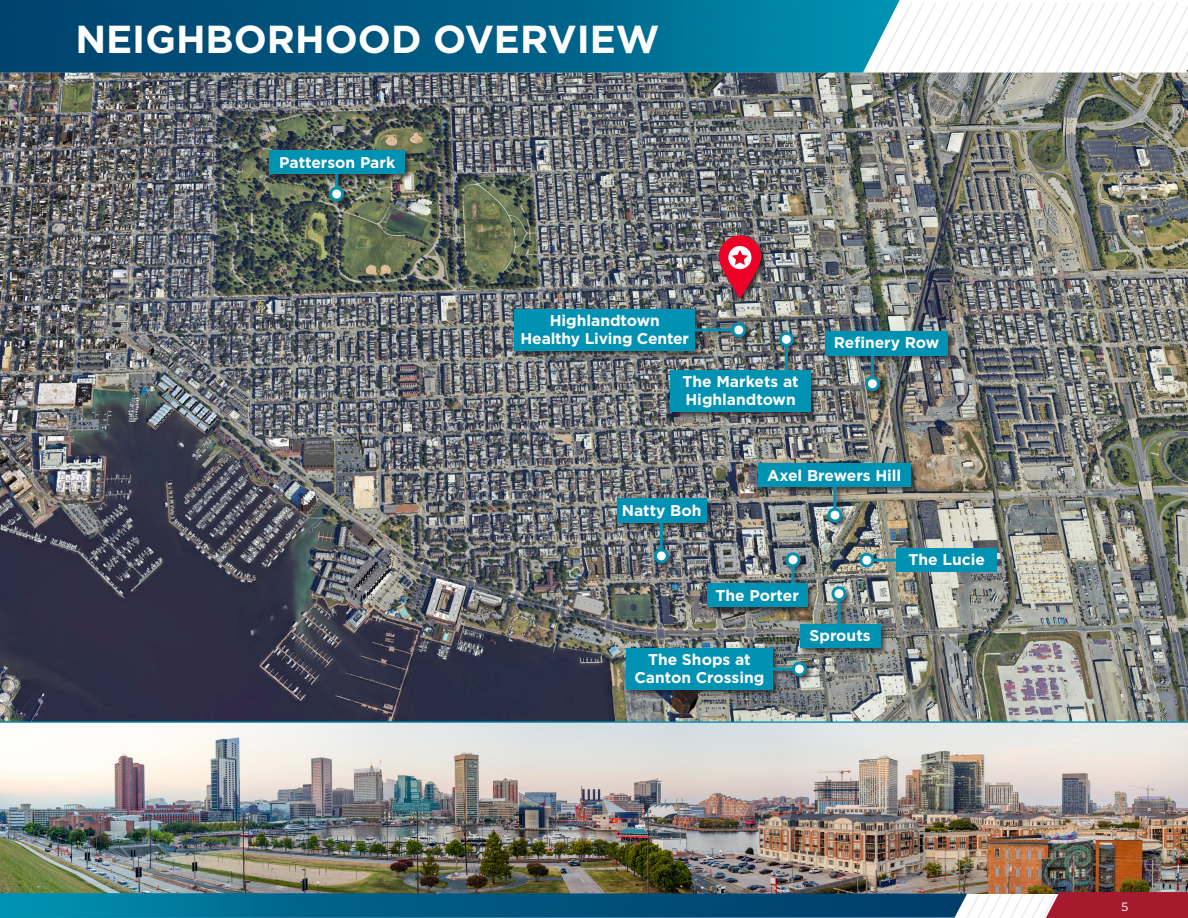
<style>
.page{position:relative;width:1188px;height:918px;background:#fff}
.page>*{position:absolute;margin:0;border:0;box-sizing:border-box;transform-origin:0 0}
.t1{font:700 39px "Gotham";color:#fff}
.t2{font:700 15.6px/17.9px "Gotham";color:#fff;text-align:center}
.t3{font:12px "Gotham";color:#fff}
</style>
<div class="page">
<img style="left:0;top:723px;width:1188px;height:170px">
<img style="left:0;top:73px;width:1188px;height:648px">
<svg style="left:949px;top:892px;width:239px;height:26px"></svg>
<img style="left:0;top:893px;width:967px;height:25px">
<svg style="left:899px;top:2px;width:289px;height:71px"></svg>
<img style="left:0;top:0;width:899px;height:73px">
<hr style="left:0;top:721px;width:1188px;height:2px;background:#0092b3">
<div style="left:615px;top:497px;width:100px;height:74px;background:#231f20;opacity:.75"></div>
<div style="left:617px;top:498px;width:90px;height:24px;background:#0092b3"></div>
<hr style="left:660px;top:519px;width:3px;height:31px;background:#0091b3">
<div style="left:654px;top:548px;width:15px;height:15px;border:3px solid #0091b3;border-radius:50%"></div>
<div style="left:657px;top:551px;width:9px;height:9px;background:#fff;border-radius:50%"></div>
<div style="left:824px;top:329px;width:132px;height:70px;background:#231f20;opacity:.75"></div>
<div style="left:825px;top:331px;width:123px;height:24px;background:#0092b3"></div>
<hr style="left:871px;top:350px;width:3px;height:28px;background:#0091b3">
<div style="left:865px;top:376px;width:15px;height:15px;border:3px solid #0091b3;border-radius:50%"></div>
<div style="left:868px;top:379px;width:9px;height:9px;background:#fff;border-radius:50%"></div>
<div style="left:669px;top:331px;width:150px;height:88px;background:#231f20;opacity:.75"></div>
<div style="left:671px;top:370px;width:140px;height:41px;background:#0092b3"></div>
<hr style="left:785px;top:345px;width:3px;height:28px;background:#0091b3">
<div style="left:779px;top:332px;width:15px;height:15px;border:3px solid #0091b3;border-radius:50%"></div>
<div style="left:782px;top:335px;width:9px;height:9px;background:#fff;border-radius:50%"></div>
<div style="left:756px;top:462px;width:162px;height:68px;background:#231f20;opacity:.75"></div>
<div style="left:758px;top:463px;width:153px;height:24px;background:#0092b3"></div>
<hr style="left:833px;top:483px;width:3px;height:26px;background:#0091b3">
<div style="left:827px;top:508px;width:15px;height:15px;border:3px solid #0091b3;border-radius:50%"></div>
<div style="left:831px;top:511px;width:9px;height:9px;background:#fff;border-radius:50%"></div>
<div style="left:897px;top:548px;width:100px;height:24px;background:#0092b3"></div>
<hr style="left:873px;top:559px;width:28px;height:3px;background:#0091b3">
<div style="left:859px;top:553px;width:15px;height:15px;border:3px solid #0091b3;border-radius:50%"></div>
<div style="left:862px;top:556px;width:9px;height:9px;background:#fff;border-radius:50%"></div>
<div style="left:799px;top:585px;width:89px;height:71px;background:#231f20;opacity:.75"></div>
<div style="left:800px;top:624px;width:80px;height:24px;background:#0092b3"></div>
<hr style="left:837px;top:600px;width:3px;height:28px;background:#0091b3">
<div style="left:832px;top:586px;width:14px;height:15px;border:3px solid #0091b3;border-radius:50%"></div>
<div style="left:835px;top:589px;width:8px;height:9px;background:#fff;border-radius:50%"></div>
<div style="left:268px;top:149px;width:145px;height:60px;background:#231f20;opacity:.75"></div>
<div style="left:269px;top:150px;width:136px;height:24px;background:#0092b3"></div>
<hr style="left:335px;top:173px;width:3px;height:15px;background:#0091b3">
<div style="left:329px;top:187px;width:15px;height:14px;border:3px solid #0091b3;border-radius:50%"></div>
<div style="left:332px;top:190px;width:9px;height:9px;background:#fff;border-radius:50%"></div>
<div style="left:513px;top:308px;width:241px;height:50px;background:#231f20;opacity:.75"></div>
<div style="left:515px;top:309px;width:180px;height:42px;background:#0092b3"></div>
<hr style="left:692px;top:328px;width:41px;height:3px;background:#0091b3">
<div style="left:731px;top:323px;width:15px;height:14px;border:3px solid #0091b3;border-radius:50%"></div>
<div style="left:734px;top:326px;width:9px;height:8px;background:#fff;border-radius:50%"></div>
<div style="left:624px;top:647px;width:190px;height:50px;background:#231f20;opacity:.75"></div>
<div style="left:626px;top:648px;width:147px;height:42px;background:#0092b3"></div>
<hr style="left:768px;top:668px;width:25px;height:2px;background:#0091b3">
<div style="left:792px;top:662px;width:15px;height:14px;border:3px solid #0091b3;border-radius:50%"></div>
<div style="left:795px;top:665px;width:9px;height:9px;background:#fff;border-radius:50%"></div>
<div style="left:706px;top:551px;width:109px;height:64px;background:#231f20;opacity:.75"></div>
<div style="left:707px;top:583px;width:100px;height:24px;background:#0092b3"></div>
<hr style="left:791px;top:566px;width:3px;height:19px;background:#0091b3">
<div style="left:785px;top:552px;width:15px;height:15px;border:3px solid #0091b3;border-radius:50%"></div>
<div style="left:789px;top:555px;width:9px;height:9px;background:#fff;border-radius:50%"></div>
<div style="left:717px;top:234px;width:51px;height:71px;background:#231f20;opacity:.82"></div>
<svg style="left:719px;top:236px;width:42px;height:63px;background:#c5213c"></svg>
<div style="left:728px;top:246px;width:23px;height:23px;background:#fff;border-radius:50%"></div>
<svg style="left:732px;top:250px;width:16px;height:15px"></svg>
<p class="t1" style="left:75px;top:14px;width:586px">NEIGHBORHOOD OVERVIEW</p>
<p class="t2" style="left:279px;top:153px;width:118px">Patterson Park</p>
<p class="t2" style="left:550px;top:312px;width:112px">Highlandtown</p>
<p class="t2" style="left:521px;top:330px;width:170px">Healthy Living Center</p>
<p class="t2" style="left:682px;top:373px;width:118px">The Markets at</p>
<p class="t2" style="left:685px;top:390px;width:112px">Highlandtown</p>
<p class="t2" style="left:834px;top:334px;width:107px">Refinery Row</p>
<p class="t2" style="left:622px;top:501px;width:81px">Natty Boh</p>
<p class="t2" style="left:767px;top:466px;width:136px">Axel Brewers Hill</p>
<p class="t2" style="left:715px;top:586px;width:85px">The Porter</p>
<p class="t2" style="left:634px;top:651px;width:132px">The Shops at<br>Canton Crossing</p>
<p class="t2" style="left:810px;top:627px;width:63px">Sprouts</p>
<p class="t2" style="left:908px;top:551px;width:78px">The Lucie</p>
<p class="t3" style="left:1121px;top:899px;width:9px">5</p>
</div>
